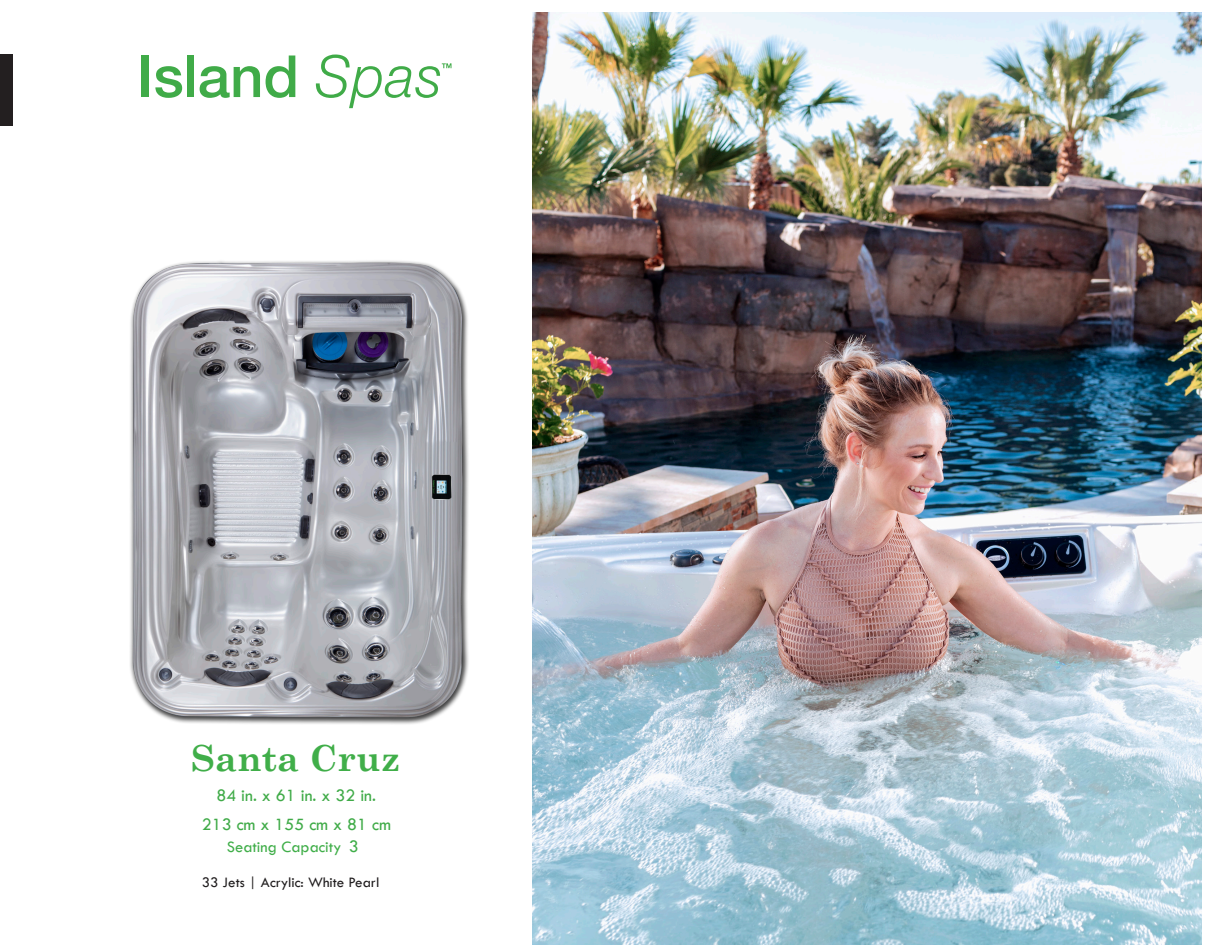
<style>
.page{position:relative;width:1215px;height:945px;background:#fff}
.page>*{position:absolute;margin:0;border:0;box-sizing:border-box;transform-origin:0 0}
.t1{font:700 36px "Century Schoolbook";color:#40ae49}
.t2{font:18px "Tw Cen";color:#40ab48}
.t3{font:16.5px "Tw Cen";color:#40ae49}
.t4{font:15px "Tw Cen";color:#201d1e}
.s1{font-size:18px}
</style>
<div class="page">
<div style="left:0;top:54px;width:14px;height:72px;background:#231f20"></div>
<div style="left:142px;top:56px;width:7px;height:41px;background:#40ab48"></div>
<svg style="left:155px;top:66px;width:27px;height:32px"></svg>
<div style="left:187px;top:56px;width:7px;height:41px;background:#40ab48"></div>
<svg style="left:200px;top:66px;width:60px;height:32px"></svg>
<svg style="left:266px;top:56px;width:29px;height:42px"></svg>
<svg style="left:316px;top:54px;width:136px;height:54px"></svg>
<img style="left:130px;top:260px;width:339px;height:464px">
<img style="left:532px;top:13px;width:670px;height:932px">
<p class="t1" style="left:191px;top:730px;width:211px">Santa Cruz</p>
<p class="t2" style="left:216px;top:784px;width:161px">84 in. x 61 in. x 32 in.</p>
<p class="t2" style="left:202px;top:813px;width:191px">213 cm x 155 cm x 81 cm</p>
<p class="t3" style="left:227px;top:837px;width:133px">Seating Capacity <span class="s1">3</span></p>
<p class="t4" style="left:202px;top:873px;width:179px">33 Jets | Acrylic: White Pearl</p>
</div>
